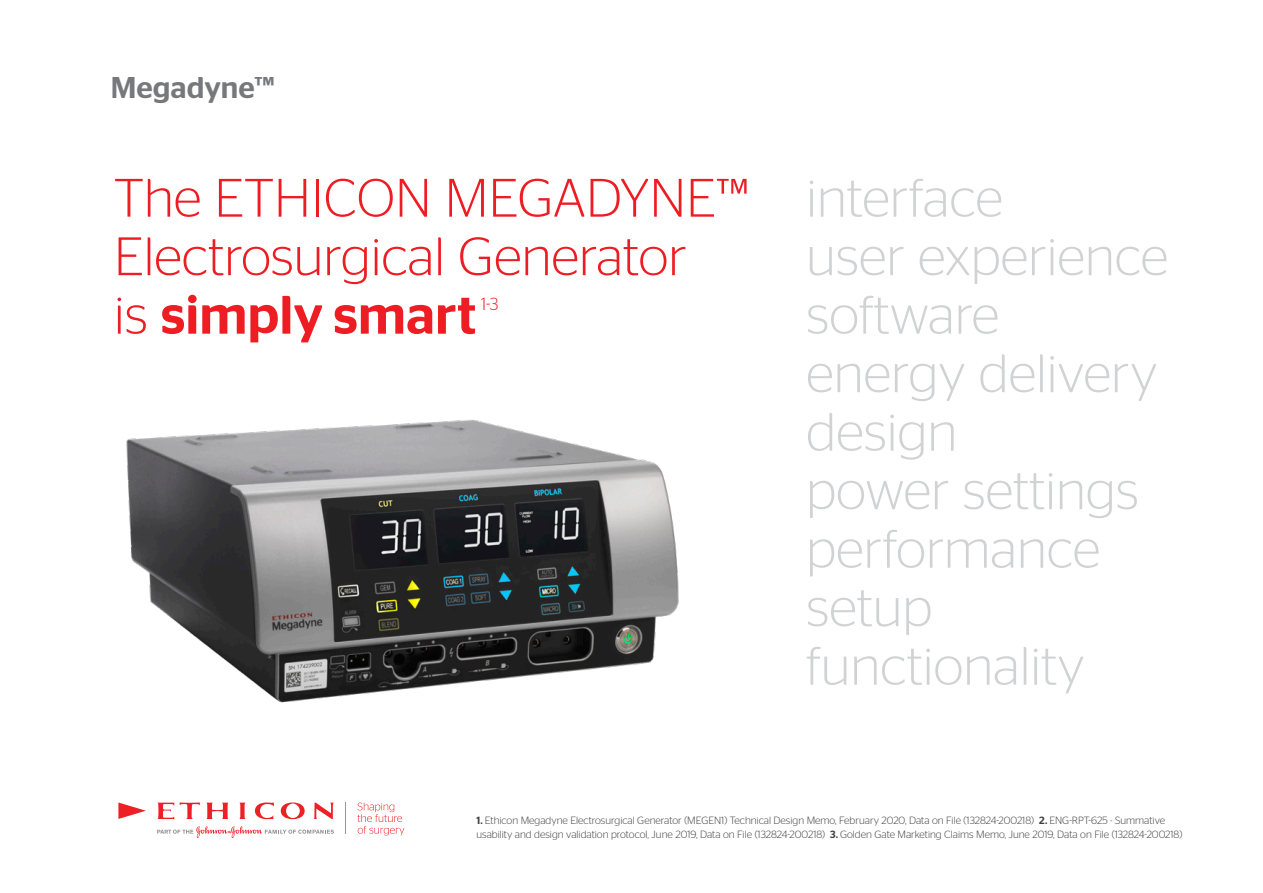
<style>
.page{position:relative;width:1263px;height:893px;background:#fff}
.page>*{position:absolute;margin:0;border:0;box-sizing:border-box;transform-origin:0 0}
.t1{font:300 54px/58.5px "Stag Sans";color:#d1d2d4}
.body{font:300 54px/58.5px "Stag Sans";color:#ee1d23}
.t2{font:500 30px "Stag Sans";color:#76787b}
.body-2{font:300 17.55px "Stag Sans";color:#ee1d23}
.footnotes{font:300 10.5px/13.6px "Stag Sans";color:#3e3e3f}
.s1{font-weight:500}
</style>
<div class="page">
<svg style="left:118px;top:802px;width:28px;height:17px"></svg>
<svg style="left:357px;top:803px;width:47px;height:32px"></svg>
<hr style="left:346px;top:802px;width:1px;height:32px;background:#949699">
<svg style="left:157px;top:803px;width:17px;height:16px"></svg>
<svg style="left:180px;top:802px;width:20px;height:17px"></svg>
<svg style="left:207px;top:803px;width:21px;height:16px"></svg>
<svg style="left:239px;top:803px;width:6px;height:16px"></svg>
<svg style="left:255px;top:802px;width:19px;height:17px"></svg>
<svg style="left:314px;top:803px;width:20px;height:16px"></svg>
<svg style="left:281px;top:802px;width:24px;height:17px"></svg>
<svg style="left:157px;top:826px;width:177px;height:12px"></svg>
<img style="left:126px;top:419px;width:553px;height:284px">
<p class="t2" style="left:111px;top:71px;width:165px">Megadyne™</p>
<p class="body" style="left:114px;top:168px;width:637px">The ETHICON MEGADYNE™<br>Electrosurgical Generator<br>is <span class="s1">simply smart</span></p>
<p class="body-2" style="left:481px;top:294px;width:19px">1-3</p>
<p class="t1" style="left:806px;top:168px;width:198px">interface</p>
<p class="t1" style="left:806px;top:226px;width:363px">user experience</p>
<p class="t1" style="left:806px;top:285px;width:353px">software energy delivery design</p>
<p class="t1" style="left:806px;top:460px;width:334px">power settings</p>
<p class="t1" style="left:806px;top:519px;width:296px">performance</p>
<p class="t1" style="left:806px;top:577px;width:128px">setup</p>
<p class="t1" style="left:806px;top:636px;width:280px">functionality</p>
<p class="footnotes" style="left:476px;top:814px;width:707px"><span class="s1">1.</span> Ethicon Megadyne Electrosurgical Generator (MEGEN1) Technical Design Memo, February 2020, Data on File (132824-200218) <span class="s1">2.</span> ENG-RPT-625 - Summative usability and design validation protocol, June 2019, Data on File (132824-200218) <span class="s1">3.</span> Golden Gate Marketing Claims Memo, June 2019, Data on File (132824-200218)</p>
</div>
